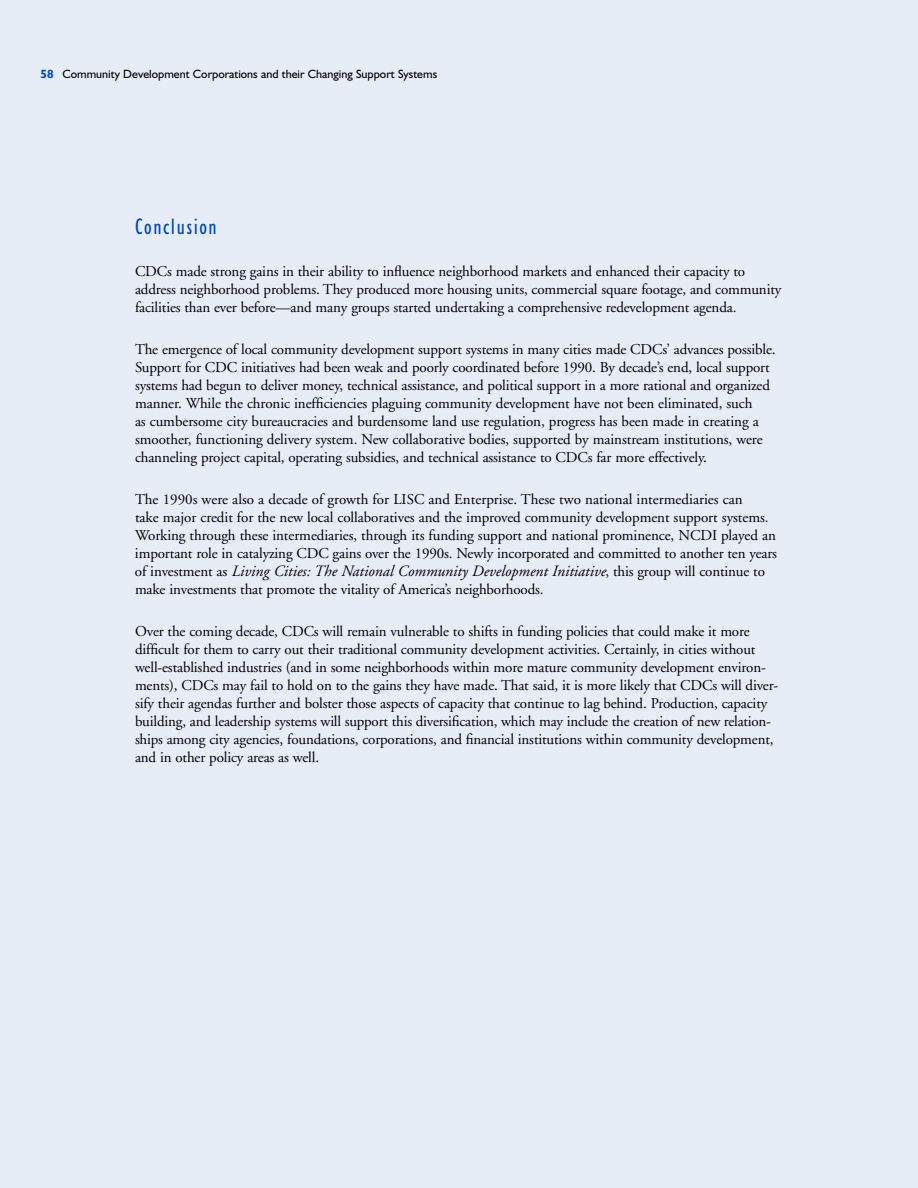
<style>
.page{position:relative;width:918px;height:1188px;background:#e6edf7}
.page>*{position:absolute;margin:0;border:0;box-sizing:border-box;transform-origin:0 0}
.t1{font:condensed 22.5px "Humanist 521 BT";letter-spacing:.065em;color:#004db4}
.t2{font:italic 15.75px "Adobe Garamond";color:#000}
.t3{font:15px/18px "Adobe Garamond";letter-spacing:-.01em;color:#000}
.t4{font:12px "Humanist 521 BT";color:#000}
.s1{font-weight:700;color:#004db4}
.s2{font-style:normal;font-size:15px}
</style>
<div class="page">
<p class="t4" style="left:41px;top:69px;width:398px"><span class="s1">58</span> Community Development Corporations and their Changing Support Systems</p>
<h1 class="t1" style="left:135px;top:218px;width:83px">Conclusion</h1>
<p class="t3" style="left:135px;top:264px;width:648px">CDCs made strong gains in their ability to influence neighborhood markets and enhanced their capacity to address neighborhood problems. They produced more housing units, commercial square footage, and community facilities than ever before—and many groups started undertaking a comprehensive redevelopment agenda.</p>
<p class="t3" style="left:135px;top:342px;width:642px">The emergence of local community development support systems in many cities made CDCs’ advances possible.<br>Support for CDC initiatives had been weak and poorly coordinated before 1990. By decade’s end, local support systems had begun to deliver money, technical assistance, and political support in a more rational and organized manner. While the chronic inefficiencies plaguing community development have not been eliminated, such<br>as cumbersome city bureaucracies and burdensome land use regulation, progress has been made in creating a smoother, functioning delivery system. New collaborative bodies, supported by mainstream institutions, were channeling project capital, operating subsidies, and technical assistance to CDCs far more effectively.</p>
<p class="t3" style="left:135px;top:492px;width:644px">The 1990s were also a decade of growth for LISC and Enterprise. These two national intermediaries can<br>take major credit for the new local collaboratives and the improved community development support systems.<br>Working through these intermediaries, through its funding support and national prominence, NCDI played an important role in catalyzing CDC gains over the 1990s. Newly incorporated and committed to another ten years</p>
<p class="t2" style="left:135px;top:565px;width:631px"><span class="s2">of investment as</span> Living Cities: The National Community Development Initiative<span class="s2">, this group will continue to</span></p>
<p class="t3" style="left:135px;top:582px;width:410px">make investments that promote the vitality of America’s neighborhoods.</p>
<p class="t3" style="left:135px;top:624px;width:645px">Over the coming decade, CDCs will remain vulnerable to shifts in funding policies that could make it more difficult for them to carry out their traditional community development activities. Certainly, in cities without well-established industries (and in some neighborhoods within more mature community development environ&shy;ments), CDCs may fail to hold on to the gains they have made. That said, it is more likely that CDCs will diver&shy;sify their agendas further and bolster those aspects of capacity that continue to lag behind. Production, capacity building, and leadership systems will support this diversification, which may include the creation of new relation&shy;ships among city agencies, foundations, corporations, and financial institutions within community development, and in other policy areas as well.</p>
</div>
